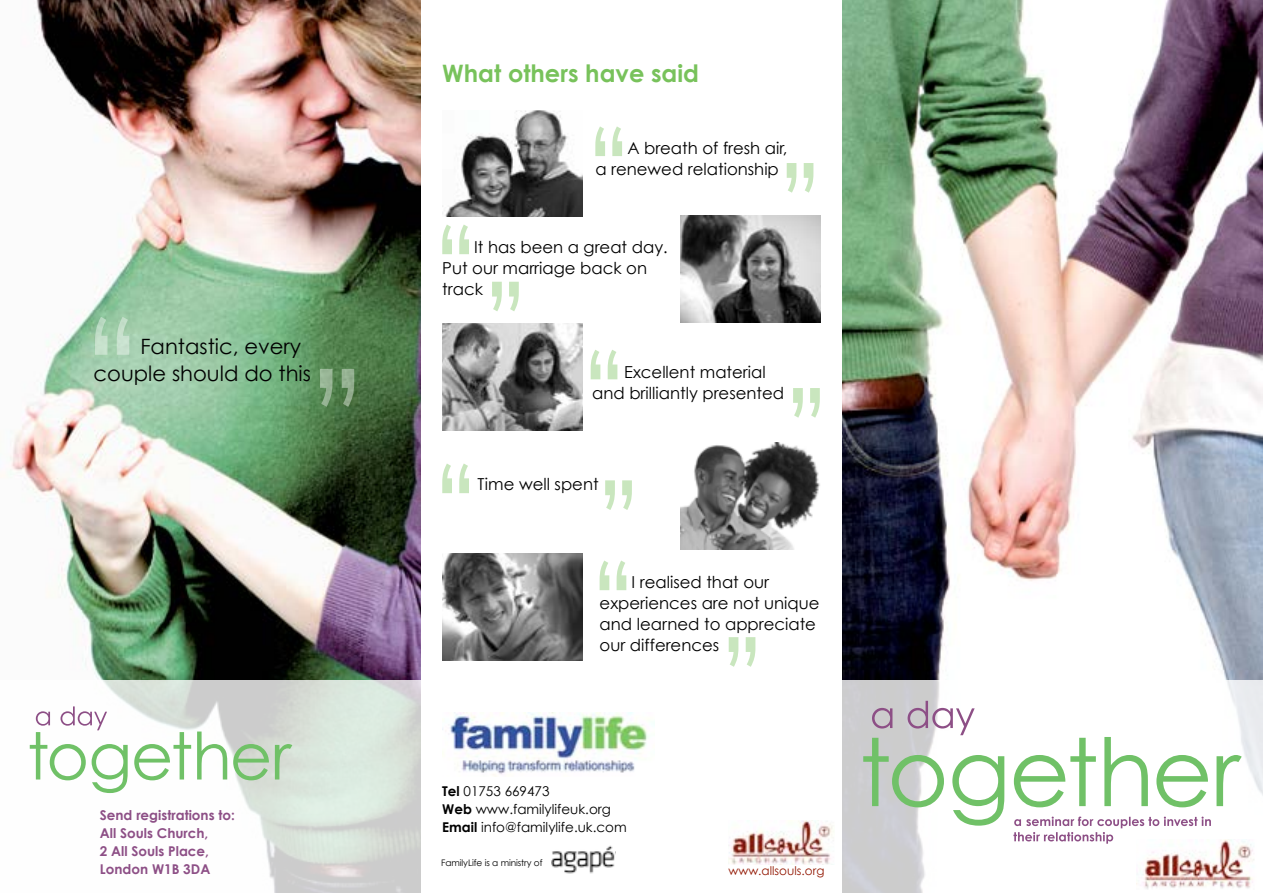
<style>
.page{position:relative;width:1263px;height:893px;background:#fff}
.page>*{position:absolute;margin:0;border:0;box-sizing:border-box;transform-origin:0 0}
.t1{font:700 24px "Century Gothic";color:#78c25b}
.t2{font:21.15px/26.8px "Century Gothic";color:#000}
.t3{font:16.5px/21px "Century Gothic";color:#000}
.t4{font:13.5px/18px "Century Gothic";color:#000}
.t5{font:700 13.5px/18px "Century Gothic";color:#8d4f86}
.t6{font:12px "Century Gothic";color:#921702}
.t7{font:9px "Century Gothic";letter-spacing:-.01em;color:#000}
.s1{font-weight:700}
</style>
<div class="page">
<img style="left:0;top:0;width:421px;height:680px">
<svg style="left:29px;top:680px;width:392px;height:213px"></svg>
<img style="left:842px;top:0;width:421px;height:680px">
<svg style="left:842px;top:680px;width:421px;height:213px"></svg>
<img style="left:442px;top:111px;width:141px;height:106px">
<img style="left:680px;top:216px;width:141px;height:106px">
<img style="left:442px;top:324px;width:141px;height:106px">
<img style="left:442px;top:553px;width:141px;height:107px">
<img style="left:680px;top:443px;width:140px;height:107px">
<svg style="left:595px;top:126px;width:27px;height:30px"></svg>
<svg style="left:442px;top:225px;width:27px;height:29px"></svg>
<svg style="left:492px;top:282px;width:27px;height:29px"></svg>
<svg style="left:591px;top:350px;width:26px;height:29px"></svg>
<svg style="left:600px;top:560px;width:26px;height:30px"></svg>
<svg style="left:729px;top:637px;width:26px;height:30px"></svg>
<svg style="left:605px;top:480px;width:27px;height:30px"></svg>
<svg style="left:863px;top:701px;width:379px;height:143px"></svg>
<svg style="left:30px;top:706px;width:262px;height:87px"></svg>
<svg style="left:442px;top:463px;width:27px;height:30px"></svg>
<svg style="left:787px;top:163px;width:26px;height:30px"></svg>
<svg style="left:793px;top:388px;width:27px;height:30px"></svg>
<svg style="left:95px;top:317px;width:34px;height:38px"></svg>
<svg style="left:320px;top:369px;width:34px;height:38px"></svg>
<img style="left:728px;top:821px;width:106px;height:44px">
<img style="left:1137px;top:840px;width:123px;height:49px">
<img style="left:551px;top:846px;width:64px;height:28px">
<img style="left:442px;top:712px;width:213px;height:64px">
<p class="t2" style="left:94px;top:333px;width:219px;text-indent:47px">Fantastic, every couple should do this</p>
<p class="t5" style="left:100px;top:806px;width:136px">Send registrations to:<br>All Souls Church,<br>2 All Souls Place,<br>London W1B 3DA</p>
<h1 class="t1" style="left:442px;top:58px;width:258px">What others have said</h1>
<p class="t3" style="left:595px;top:137px;width:193px;text-indent:32px">A breath of fresh air, a renewed relationship</p>
<p class="t3" style="left:442px;top:236px;width:227px;text-indent:32px">It has been a great day.<br>Put our marriage back on track</p>
<p class="t3" style="left:592px;top:361px;width:193px;text-indent:32px">Excellent material and brilliantly presented</p>
<p class="t3" style="left:477px;top:473px;width:123px">Time well spent</p>
<p class="t3" style="left:600px;top:571px;width:221px;text-indent:32px">I realised that our experiences are not unique and learned to appreciate our differences</p>
<p class="t4" style="left:442px;top:781px;width:186px"><span class="s1">Tel</span> 01753 669473<br><span class="s1">Web</span> www.familylifeuk.org<br><span class="s1">Email</span> info@familylife.uk.com</p>
<p class="t7" style="left:441px;top:858px;width:103px">FamilyLife is a ministry of</p>
<p class="t6" style="left:728px;top:864px;width:97px">www.allsouls.org</p>
</div>
